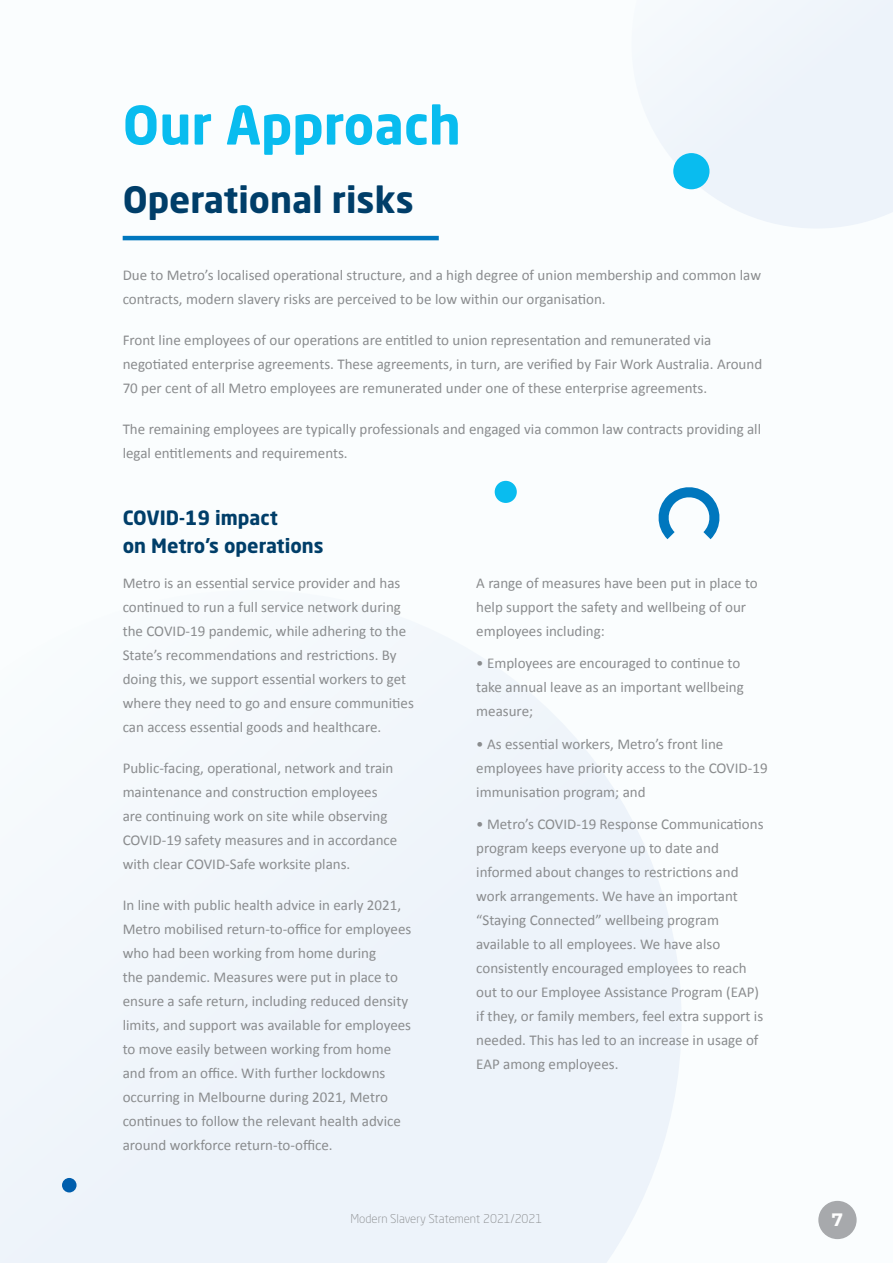
<style>
.page{position:relative;width:893px;height:1263px;background:#fafdfe}
.page>*{position:absolute;margin:0;border:0;box-sizing:border-box;transform-origin:0 0}
.t1{font:700 52.5px "Neo Sans Std";color:#09bcef}
.t2{font:700 36px "Neo Sans Std";color:#003e69}
.t3{font:700 19.5px/28.5px "Neo Sans Std";color:#003e69}
.t4{font:700 18px "Montserrat";color:#fff}
.t5{font:15px/24px "Calibri";color:#8a8c8e}
.t6{font:300 12px "Neo Sans Std";color:#8a8c8e}
</style>
<div class="page">
<div style="left:0;top:708px;width:681px;height:555px;background:#eef4fa"></div>
<svg style="left:664px;top:0;width:229px;height:228px;fill:#edf3fa"></svg>
<div style="left:818px;top:1201px;width:39px;height:38px;background:#a7a9ac;border-radius:50%"></div>
<hr style="left:123px;top:236px;width:316px;height:4px;background:#0077be">
<div style="left:673px;top:153px;width:36px;height:36px;background:#09bcef;border-radius:50%"></div>
<div style="left:62px;top:1178px;width:15px;height:14px;background:#005ead;border-radius:50%"></div>
<svg style="left:658px;top:487px;width:62px;height:52px"></svg>
<div style="left:495px;top:481px;width:22px;height:22px;background:#09bcef;border-radius:50%"></div>
<h1 class="t1" style="left:123px;top:91px;width:340px">Our Approach</h1>
<h2 class="t2" style="left:123px;top:176px;width:293px">Operational risks</h2>
<p class="t5" style="left:123px;top:262px;width:640px">Due to Metro’s localised operational structure, and a high degree of union membership and common law contracts, modern slavery risks are perceived to be low within our organisation.</p>
<p class="t5" style="left:123px;top:327px;width:641px">Front line employees of our operations are entitled to union representation and remunerated via negotiated enterprise agreements. These agreements, in turn, are verified by Fair Work Australia. Around<br>70 per cent of all Metro employees are remunerated under one of these enterprise agreements.</p>
<p class="t5" style="left:123px;top:416px;width:640px">The remaining employees are typically professionals and engaged via common law contracts providing all legal entitlements and requirements.</p>
<h3 class="t3" style="left:123px;top:503px;width:202px">COVID-19 impact<br>on Metro’s operations</h3>
<p class="t5" style="left:123px;top:570px;width:293px">Metro is an essential service provider and has continued to run a full service network during the COVID-19 pandemic, while adhering to the State’s recommendations and restrictions. By doing this, we support essential workers to get where they need to go and ensure communities can access essential goods and healthcare.</p>
<p class="t5" style="left:123px;top:755px;width:276px">Public-facing, operational, network and train maintenance and construction employees are continuing work on site while observing COVID-19 safety measures and in accordance with clear COVID-Safe worksite plans.</p>
<p class="t5" style="left:123px;top:892px;width:290px">In line with public health advice in early 2021, Metro mobilised return-to-office for employees who had been working from home during<br>the pandemic. Measures were put in place to ensure a safe return, including reduced density limits, and support was available for employees to move easily between working from home and from an office. With further lockdowns occurring in Melbourne during 2021, Metro continues to follow the relevant health advice around workforce return-to-office.</p>
<p class="t5" style="left:476px;top:570px;width:283px">A range of measures have been put in place to help support the safety and wellbeing of our employees including:</p>
<p class="t5" style="left:476px;top:651px;width:269px">• Employees are encouraged to continue to take annual leave as an important wellbeing measure;</p>
<p class="t5" style="left:476px;top:731px;width:293px">• As essential workers, Metro’s front line employees have priority access to the COVID-19 immunisation program; and</p>
<p class="t5" style="left:476px;top:812px;width:289px">• Metro’s COVID-19 Response Communications program keeps everyone up to date and informed about changes to restrictions and work arrangements. We have an important “Staying Connected” wellbeing program available to all employees. We have also consistently encouraged employees to reach out to our Employee Assistance Program (EAP) if they, or family members, feel extra support is needed. This has led to an increase in usage of EAP among employees.</p>
<p class="t6" style="left:350px;top:1211px;width:194px">Modern Slavery Statement 2021/2021</p>
<p class="t4" style="left:832px;top:1207px;width:13px">7</p>
</div>
